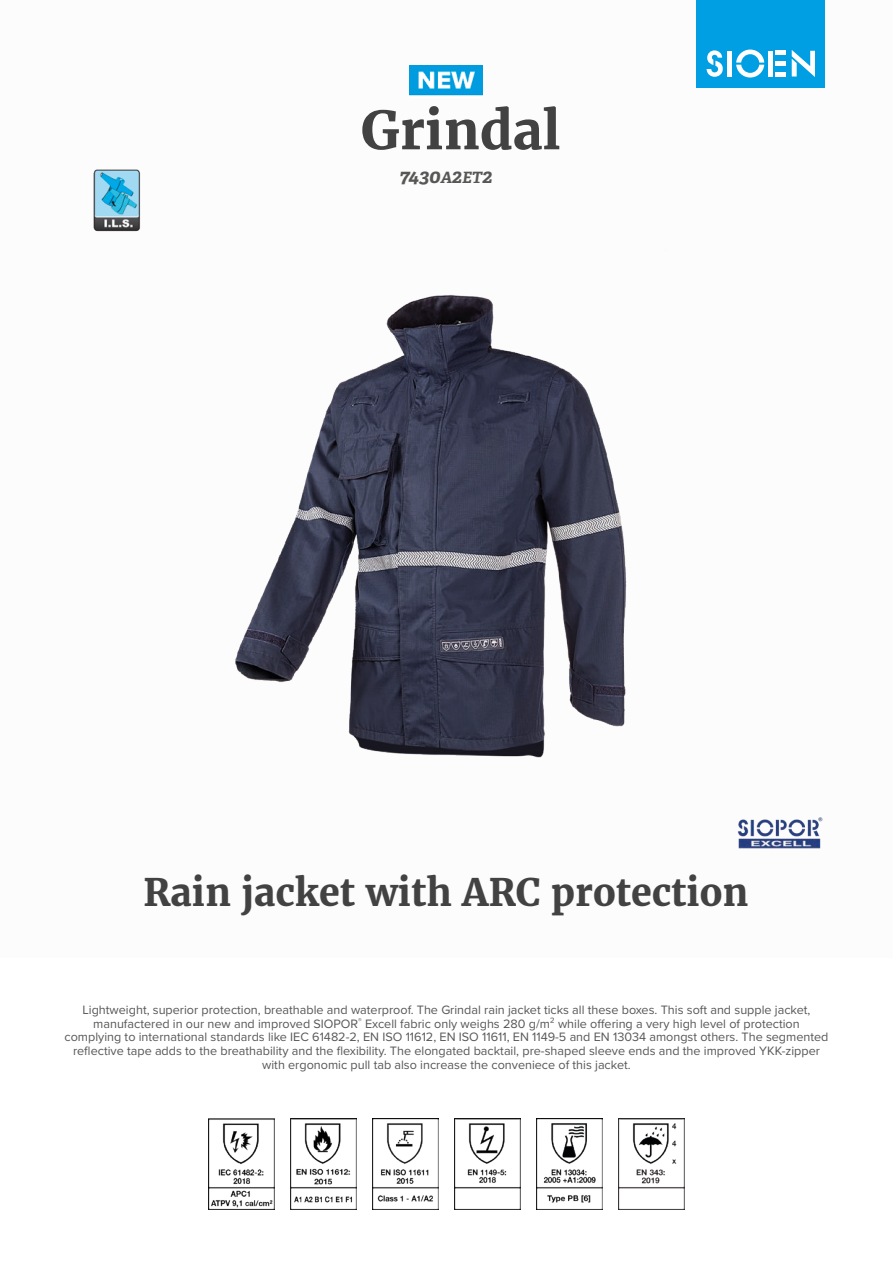
<style>
.page{position:relative;width:893px;height:1263px;background:#fff}
.page>*{position:absolute;margin:0;border:0;box-sizing:border-box;transform-origin:0 0}
.t1{font:700 52.5px "Merriweather";color:#424243}
.t2{font:700 37.5px "Merriweather";color:#424243}
.t3{font:italic 700 19.5px "Adelle";color:#575756}
.t4{font:12.6px/13.6px "Proxima Nova";color:#575756;text-align:center}
.s1{font-size:15.6px}
</style>
<div class="page">
<div style="left:697px;top:0;width:128px;height:88px;background:#009fe3"></div>
<svg style="left:707px;top:50px;width:16px;height:27px"></svg>
<svg style="left:736px;top:50px;width:28px;height:28px"></svg>
<div style="left:727px;top:51px;width:5px;height:26px;background:#fff"></div>
<div style="left:768px;top:51px;width:5px;height:26px;background:#fff"></div>
<div style="left:775px;top:72px;width:11px;height:5px;background:#fff"></div>
<div style="left:775px;top:61px;width:11px;height:5px;background:#fff"></div>
<hr style="left:775px;top:51px;width:11px;height:4px;background:#fff">
<svg style="left:792px;top:50px;width:23px;height:27px"></svg>
<img style="left:93px;top:169px;width:48px;height:63px">
<img style="left:737px;top:817px;width:86px;height:32px">
<img style="left:208px;top:1118px;width:66px;height:92px">
<img style="left:290px;top:1118px;width:66px;height:92px">
<img style="left:372px;top:1118px;width:66px;height:92px">
<img style="left:454px;top:1118px;width:67px;height:92px">
<img style="left:536px;top:1118px;width:67px;height:92px">
<img style="left:618px;top:1118px;width:67px;height:92px">
<img style="left:235px;top:294px;width:392px;height:464px">
<img style="left:409px;top:65px;width:73px;height:31px">
<h1 class="t1" style="left:361px;top:95px;width:201px">Grindal</h1>
<h3 class="t3" style="left:400px;top:164px;width:94px">7430<span class="s1">A</span>2<span class="s1">ET</span>2</h3>
<h2 class="t2" style="left:143px;top:867px;width:607px">Rain jacket with ARC protection</h2>
<p class="t4" style="left:65px;top:1002px;width:765px">Lightweight, superior protection, breathable and waterproof. The Grindal rain jacket ticks all these boxes. This soft and supple jacket, manufactered in our new and improved SIOPOR<sup>®</sup> Excell fabric only weighs 280 g/m² while offering a very high level of protection complying to international standards like IEC 61482-2, EN ISO 11612, EN ISO 11611, EN 1149-5 and EN 13034 amongst others. The segmented reflective tape adds to the breathability and the flexibility. The elongated backtail, pre-shaped sleeve ends and the improved YKK-zipper with ergonomic pull tab also increase the conveniece of this jacket.</p>
</div>
